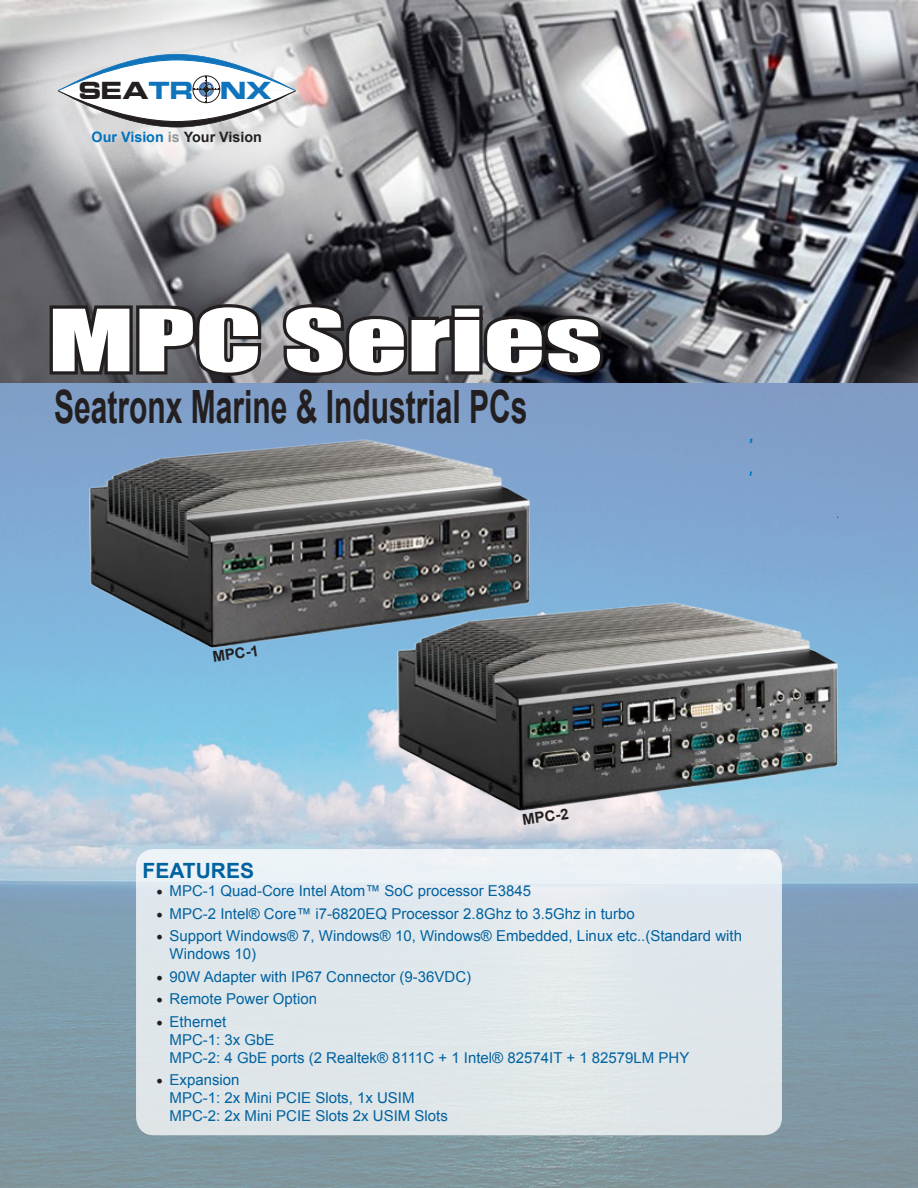
<style>
.page{position:relative;width:918px;height:1188px;background:#fff}
.page>*{position:absolute;margin:0;border:0;box-sizing:border-box;transform-origin:0 0}
.t1{font:79.2px "Impact";color:#fff;scale:1.52 1}
.t2{font:700 45.9px "Arial";color:#231f20;scale:.65 1}
.t3{font:700 21.15px "Euro Technic Ext";color:#231f20}
.t4{font:700 21.15px "Euro Technic Ext";color:#1074bc}
.t5{font:700 21px "Arial";color:#00629f}
.t6{font:15px/18px "Arial";color:#00629f}
.t7{font:700 15px "Arial";color:#231f20}
.t8{font:700 14.25px "Arial";color:#231f20}
.s1{color:#1074bc}
.s2{color:#0072bc}
.s3{color:#939598}
.s4{font-family:"Minion Pro";font-size:18px;color:#231f20}
</style>
<div class="page">
<img style="left:0;top:0;width:918px;height:1188px">
<div style="left:136px;top:849px;width:646px;height:286px;background:linear-gradient(to right,#e1e8ec,#e2e8ec);border-radius:18px"></div>
<svg style="left:750px;top:439px;width:3px;height:4px"></svg>
<svg style="left:46px;top:264px;width:220px;height:116px;background:#5a595e"></svg>
<svg style="left:278px;top:300px;width:330px;height:80px;background:#424247"></svg>
<img style="left:54px;top:401px;width:509px;height:277px">
<img style="left:362px;top:564px;width:509px;height:278px">
<div style="left:0;top:0;width:387px;height:235px;background:#fff;opacity:.75"></div>
<svg style="left:57px;top:54px;width:239px;height:73px"></svg>
<p class="t3" style="left:79px;top:75px;width:115px">SEA<span class="s1">TR</span></p>
<p class="t4" style="left:220px;top:75px;width:53px">NX</p>
<p class="t8" style="left:92px;top:127px;width:172px"><span class="s2">Our Vision</span> <span class="s3">is</span> Your Vision</p>
<p class="t1" style="left:48px;top:279px;width:366px">MPC Series</p>
<p class="t2" style="left:54px;top:377px;width:730px">Seatronx Marine &amp; Industrial PCs</p>
<p class="t7" style="left:211px;top:647px;width:48px;rotate:-8deg">MPC-1</p>
<p class="t7" style="left:521px;top:810px;width:48px;rotate:-8deg">MPC-2</p>
<p class="t5" style="left:143px;top:857px;width:113px">FEATURES</p>
<p class="t6" style="left:156px;top:882px;width:377px"><span class="s4">•</span> MPC-1 Quad-Core Intel Atom™ SoC processor E3845</p>
<p class="t6" style="left:156px;top:904px;width:480px"><span class="s4">•</span> MPC-2 Intel® Core™ i7-6820EQ Processor 2.8Ghz to 3.5Ghz in turbo</p>
<p class="t6" style="left:170px;top:927px;width:574px;text-indent:-14px"><span class="s4">•</span> Support Windows® 7, Windows® 10, Windows® Embedded, Linux etc..(Standard with<br>Windows 10)</p>
<p class="t6" style="left:156px;top:967px;width:317px"><span class="s4">•</span> 90W Adapter with IP67 Connector (9-36VDC)</p>
<p class="t6" style="left:156px;top:990px;width:163px"><span class="s4">•</span> Remote Power Option</p>
<p class="t6" style="left:170px;top:1012px;width:521px;text-indent:-14px"><span class="s4">•</span> Ethernet<br>MPC-1: 3x GbE<br>MPC-2: 4 GbE ports (2 Realtek® 8111C + 1 Intel® 82574IT + 1 82579LM PHY</p>
<p class="t6" style="left:170px;top:1071px;width:280px;text-indent:-14px"><span class="s4">•</span> Expansion<br>MPC-1: 2x Mini PCIE Slots, 1x USIM<br>MPC-2: 2x Mini PCIE Slots 2x USIM Slots</p>
</div>
